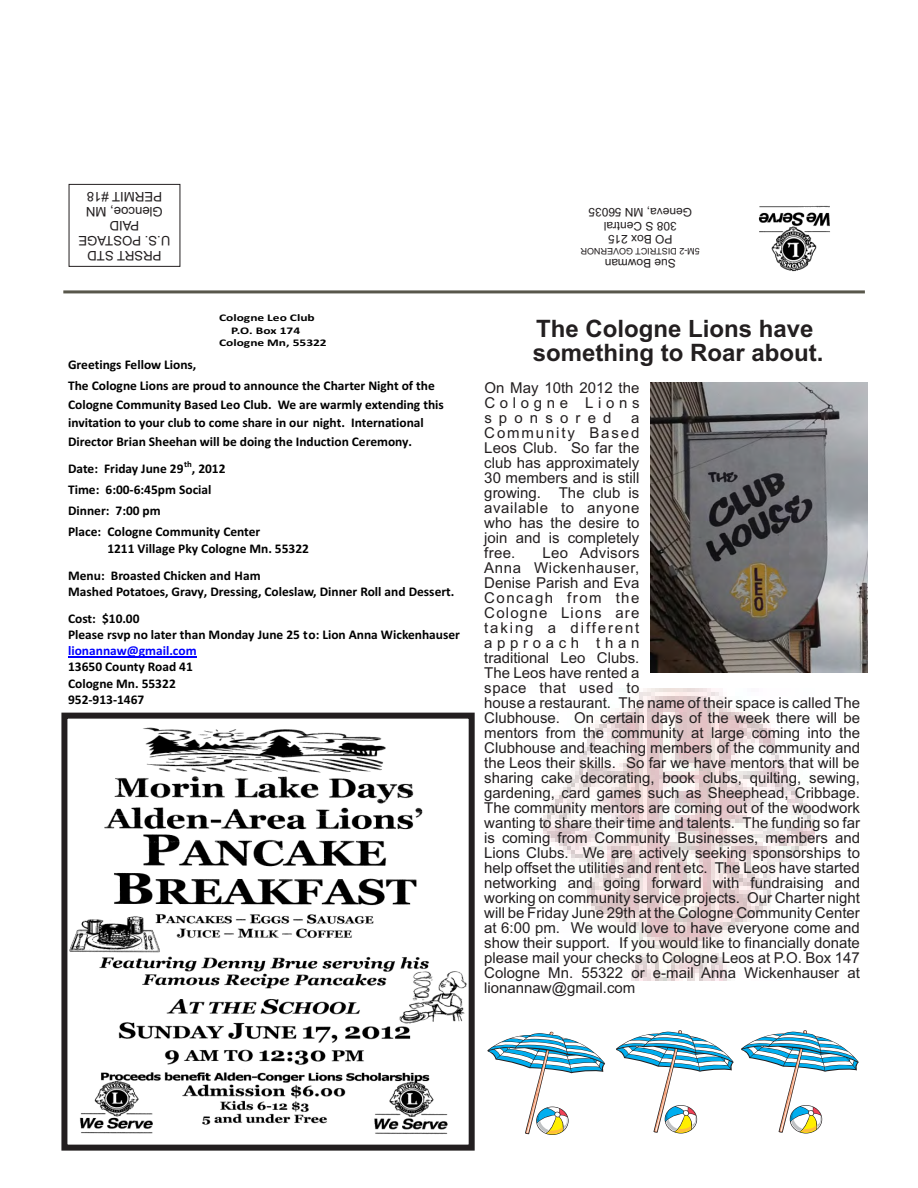
<style>
.page{position:relative;width:918px;height:1188px;background:#fff}
.page>*{position:absolute;margin:0;border:0;box-sizing:border-box;transform-origin:0 0}
.t1{font:700 24px/24px "Arial";color:#231f20}
.t2{font:15px/15px "Arial";color:#231f20;text-align:justify}
.t3{font:700 13.35px/21.1px "Calibri";color:#000}
.t4{font:13.2px/14.7px "Arial";color:#231f20;text-align:center}
.t5{font:12px/13.4px "Arial";color:#231f20;text-align:center}
.t6{font:700 10.2px "Calibri";color:#000;scale:1.32 1}
.t7{font:9px "Arial";color:#231f20}
.t8{font:700 8.7px "Calibri";color:#000}
.s1{color:#00f}
</style>
<div class="page">
<img style="left:63px;top:712px;width:411px;height:422px">
<img style="left:544px;top:689px;width:271px;height:291px">
<div style="left:69px;top:184px;width:111px;height:83px;border:1px solid #231f20"></div>
<img style="left:758px;top:205px;width:72px;height:67px">
<hr style="left:68px;top:656px;width:129px;height:1px;background:#00f">
<img style="left:650px;top:383px;width:218px;height:290px">
<svg style="left:487px;top:1032px;width:118px;height:102px"></svg>
<svg style="left:616px;top:1030px;width:118px;height:103px"></svg>
<svg style="left:741px;top:1030px;width:118px;height:103px"></svg>
<div style="left:61px;top:713px;width:414px;height:438px;border:6px solid #231f20"></div>
<hr style="left:63px;top:290px;width:802px;height:3px;background:#58574b">
<p class="t4" style="left:170px;top:261px;width:94px;rotate:-180deg">PRSRT STD<br>U.S. POSTAGE<br>PAID<br>Glencoe, MN<br>PERMIT #18</p>
<p class="t6" style="left:219px;top:313px;width:74px">Cologne Leo Club</p>
<p class="t6" style="left:231px;top:326px;width:54px">P.O. Box 174</p>
<p class="t6" style="left:219px;top:338px;width:83px">Cologne Mn, 55322</p>
<p class="t3" style="left:68px;top:355px;width:368px">Greetings Fellow Lions,<br>The Cologne Lions are proud to announce the Charter Night of the</p>
<p class="t3" style="left:68px;top:396px;width:377px;line-height:18.6px">Cologne Community Based Leo Club. We are warmly extending this invitation to your club to come share in our night. International<br>Director Brian Sheehan will be doing the Induction Ceremony.</p>
<p class="t3" style="left:68px;top:459px;width:117px">Date: Friday June 29</p>
<p class="t8" style="left:184px;top:460px;width:9px">th</p>
<p class="t3" style="left:68px;top:459px;width:194px;text-indent:124px">, 2012<br>Time: 6:00-6:45pm Social<br>Dinner: 7:00 pm<br>Place: Cologne Community Center</p>
<p class="t3" style="left:68px;top:536px;width:242px;line-height:27px;text-indent:39px">1211 Village Pky Cologne Mn. 55322<br>Menu: Broasted Chicken and Ham</p>
<p class="t3" style="left:68px;top:579px;width:388px;line-height:27px">Mashed Potatoes, Gravy, Dressing, Coleslaw, Dinner Roll and Dessert.<br>Cost: $10.00</p>
<p class="t3" style="left:68px;top:627px;width:393px;line-height:16.2px">Please rsvp no later than Monday June 25 to: Lion Anna Wickenhauser <span class="s1">lionannaw@gmail.com<br></span>13650 County Road 41<br>Cologne Mn. 55322<br>952-913-1467</p>
<p class="t5" style="left:692px;top:245px;width:105px;rotate:-180deg">PO Box 215<br>308 S Central<br>Geneva, MN 56035</p>
<p class="t7" style="left:700px;top:254px;width:121px;rotate:-180deg">5M-2 DISTRICT GOVERNOR</p>
<p class="t5" style="left:676px;top:268px;width:73px;rotate:-180deg">Sue Bowman</p>
<p class="t1" style="left:533px;top:319px;width:292px">The Cologne Lions have something to Roar about.</p>
<p class="t2" style="left:484px;top:381px;width:157px">On May 10th 2012 the Cologne Lions sponsored</p>
<p class="t2" style="left:484px;top:411px;width:157px;text-indent:147px">a Community Based Leos Club. So far the club has approximately 30 members and is still growing. The club is available to anyone who has the desire to join and is completely free.</p>
<p class="t2" style="left:484px;top:546px;width:378px;text-align:left;text-indent:58px">Leo Advisors<br>Anna Wickenhauser,<br>Denise Parish and Eva<br>Concagh from the<br>Cologne Lions are<br>taking a different<br>approach than<br>traditional Leo Clubs.<br>The Leos have rented a<br>space that used to<br>house a restaurant. The name of their space is called The Clubhouse. On certain days of the week there will be mentors from the community at large coming into the Clubhouse and teaching members of the community and the Leos their skills. So far we have mentors that will be sharing cake decorating, book clubs, quilting, sewing, gardening, card games such as Sheephead, Cribbage.<br>The community mentors are coming out of the woodwork wanting to share their time and talents. The funding so far is coming from Community Businesses, members and Lions Clubs. We are actively seeking sponsorships to help offset the utilities and rent etc. The Leos have started networking and going forward with fundraising and working on community service projects. Our Charter night will be Friday June 29th at the Cologne Community Center at 6:00 pm. We would love to have everyone come and show their support. If you would like to financially donate please mail your checks to Cologne Leos at P.O. Box 147<br>Cologne Mn. 55322 or e-mail Anna Wickenhauser at lionannaw@gmail.com</p>
</div>
